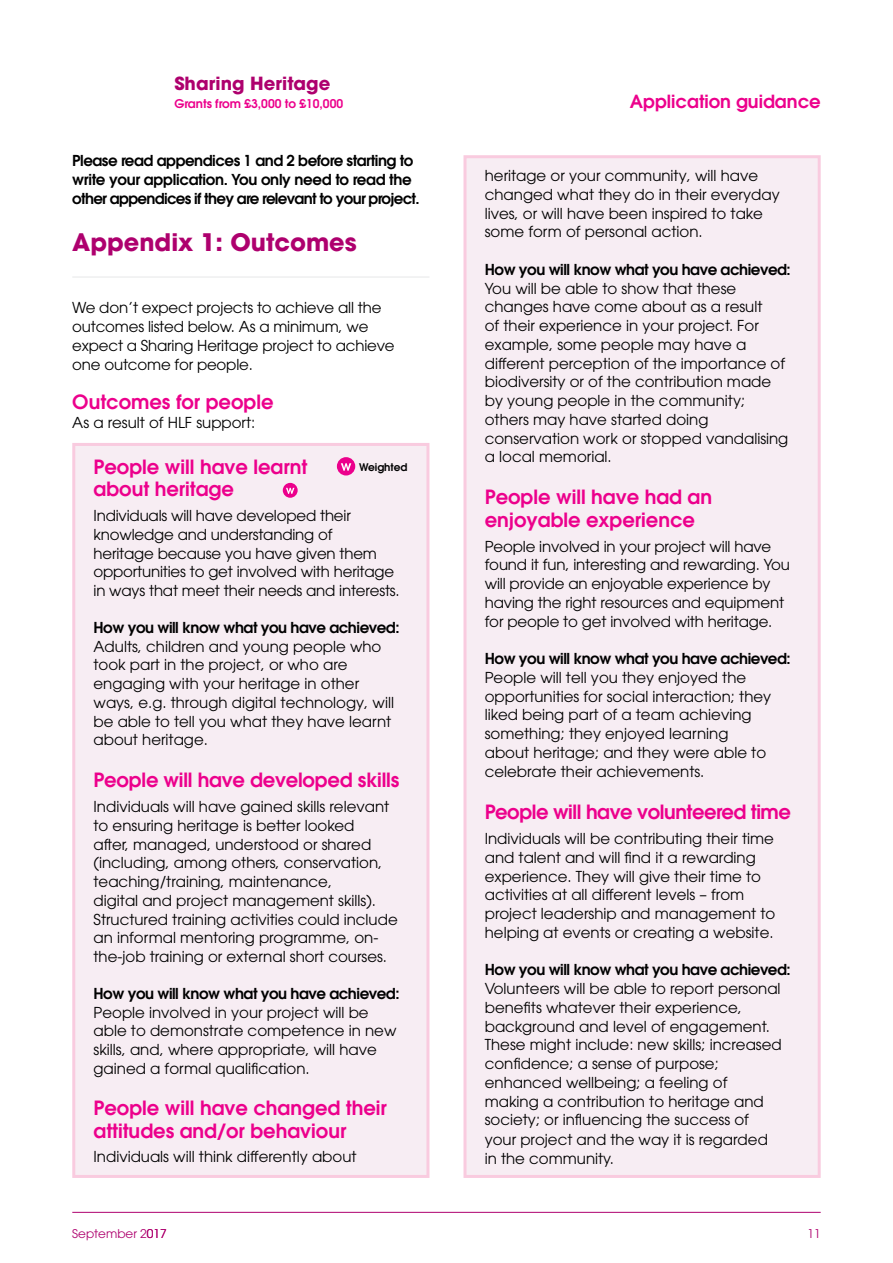
<style>
.page{position:relative;width:893px;height:1263px;background:#fff}
.page>*{position:absolute;margin:0;border:0;box-sizing:border-box;transform-origin:0 0}
.t1{font:700 24px "ITC Avant Garde Pro";color:#ae006e}
.t2{font:600 19.5px/22.5px "ITC Avant Garde Pro";color:#ec008c}
.t3{font:600 19.5px "ITC Avant Garde Pro";letter-spacing:-.02em;color:#ec008c}
.t4{font:600 18px "ITC Avant Garde Pro";color:#ec008c}
.t5{font:700 18px "ITC Avant Garde Pro";color:#ae006e}
.t6{font:15px/18.8px "ITC Avant Garde Pro";color:#000}
.t7{font:600 15px/18.8px "ITC Avant Garde Pro";letter-spacing:-.03em;color:#000}
.t8{font:600 12px "ITC Avant Garde Pro";color:#ec008c}
.t9{font:12px "ITC Avant Garde Pro";color:#ae006e}
.t10{font:600 10.5px "ITC Avant Garde Pro";color:#000}
.s1{font-family:"ITC Avant Garde Std"}
</style>
<div class="page">
<hr style="left:72px;top:1212px;width:749px;height:1px;background:#ae006e">
<div style="left:463px;top:155px;width:358px;height:1023px;background:#f7edf3;border:3px solid #f9cbdf"></div>
<div style="left:72px;top:443px;width:357px;height:735px;background:#f7edf3;border:3px solid #f9cbdf"></div>
<hr style="left:72px;top:277px;width:357px;height:1px;background:#e6e7e8">
<div style="left:337px;top:457px;width:18px;height:18px;background:#ec008c;border-radius:50%"></div>
<svg style="left:341px;top:463px;width:10px;height:8px"></svg>
<svg style="left:283px;top:483px;width:15px;height:15px"></svg>
<svg style="left:286px;top:488px;width:8px;height:6px"></svg>
<p class="t5" style="left:174px;top:72px;width:158px">Sharing Heritage</p>
<p class="t8" style="left:174px;top:96px;width:170px">Grants from £3,000 to £10,000</p>
<p class="t7" style="left:72px;top:151px;width:349px">Please read appendices 1 and 2 before starting to write your application. You only need to read the other appendices if they are relevant to your project.</p>
<h1 class="t1" style="left:72px;top:226px;width:286px">Appendix 1: Outcomes</h1>
<p class="t6" style="left:72px;top:298px;width:324px">We don’t expect projects to achieve all the outcomes listed below. As a minimum, we expect a Sharing Heritage project to achieve one outcome for people.</p>
<p class="t2" style="left:72px;top:390px;width:203px">Outcomes for people</p>
<p class="t6" style="left:72px;top:413px;width:185px">As a result of HLF support:</p>
<p class="t2" style="left:94px;top:455px;width:215px">People will have learnt</p>
<p class="t10" style="left:359px;top:460px;width:50px">Weighted</p>
<p class="t2" style="left:94px;top:478px;width:142px">about heritage</p>
<p class="t6" style="left:94px;top:506px;width:308px">Individuals will have developed their knowledge and understanding of<br>heritage because you have given them opportunities to get involved with heritage in ways that meet their needs and interests.</p>
<p class="t7" style="left:94px;top:618px;width:307px">How you will know what you have achieved:</p>
<p class="t6" style="left:94px;top:637px;width:302px">Adults, children and young people who took part in the project, or who are engaging with your heritage in other ways, e.g. through digital technology, will be able to tell you what they have learnt about heritage.</p>
<p class="t2" style="left:94px;top:769px;width:307px">People will have developed skills</p>
<p class="t6" style="left:94px;top:797px;width:306px">Individuals will have gained skills relevant to ensuring heritage is better looked<br>after, managed, understood or shared (including, among others, conservation, teaching/training, maintenance,<br>digital and project management skills).<br>Structured training activities could include an informal mentoring programme, on&shy;the-job training or external short courses.</p>
<p class="t7" style="left:94px;top:984px;width:307px">How you will know what you have achieved:</p>
<p class="t6" style="left:94px;top:1002px;width:304px">People involved in your project will be able to demonstrate competence in new skills, and, where appropriate, will have gained a formal qualification.</p>
<p class="t2" style="left:94px;top:1096px;width:295px">People will have changed their attitudes and/or behaviour</p>
<p class="t6" style="left:94px;top:1147px;width:264px">Individuals will think differently about</p>
<p class="t9" style="left:72px;top:1226px;width:96px">September <span class="s1">2017</span></p>
<p class="t4" style="left:630px;top:90px;width:192px">Application guidance</p>
<p class="t6" style="left:485px;top:166px;width:296px">heritage or your community, will have changed what they do in their everyday lives, or will have been inspired to take some form of personal action.</p>
<p class="t7" style="left:485px;top:260px;width:307px">How you will know what you have achieved:</p>
<p class="t6" style="left:485px;top:279px;width:305px">You will be able to show that these changes have come about as a result<br>of their experience in your project. For example, some people may have a different perception of the importance of biodiversity or of the contribution made by young people in the community; others may have started doing conservation work or stopped vandalising a local memorial.</p>
<p class="t2" style="left:485px;top:486px;width:229px">People will have had an enjoyable experience</p>
<p class="t6" style="left:485px;top:537px;width:307px">People involved in your project will have found it fun, interesting and rewarding. You will provide an enjoyable experience by having the right resources and equipment for people to get involved with heritage.</p>
<p class="t7" style="left:485px;top:649px;width:307px">How you will know what you have achieved:</p>
<p class="t6" style="left:485px;top:668px;width:288px">People will tell you they enjoyed the opportunities for social interaction; they liked being part of a team achieving something; they enjoyed learning about heritage; and they were able to celebrate their achievements.</p>
<p class="t3" style="left:485px;top:799px;width:308px">People will have volunteered time</p>
<p class="t6" style="left:485px;top:829px;width:292px">Individuals will be contributing their time and talent and will find it a rewarding experience. They will give their time to activities at all different levels – from project leadership and management to helping at events or creating a website.</p>
<p class="t7" style="left:485px;top:960px;width:307px">How you will know what you have achieved:</p>
<p class="t6" style="left:485px;top:979px;width:298px">Volunteers will be able to report personal benefits whatever their experience, background and level of engagement.<br>These might include: new skills; increased confidence; a sense of purpose; enhanced wellbeing; a feeling of making a contribution to heritage and society; or influencing the success of your project and the way it is regarded in the community.</p>
<p class="t9" style="left:807px;top:1226px;width:15px">11</p>
</div>
